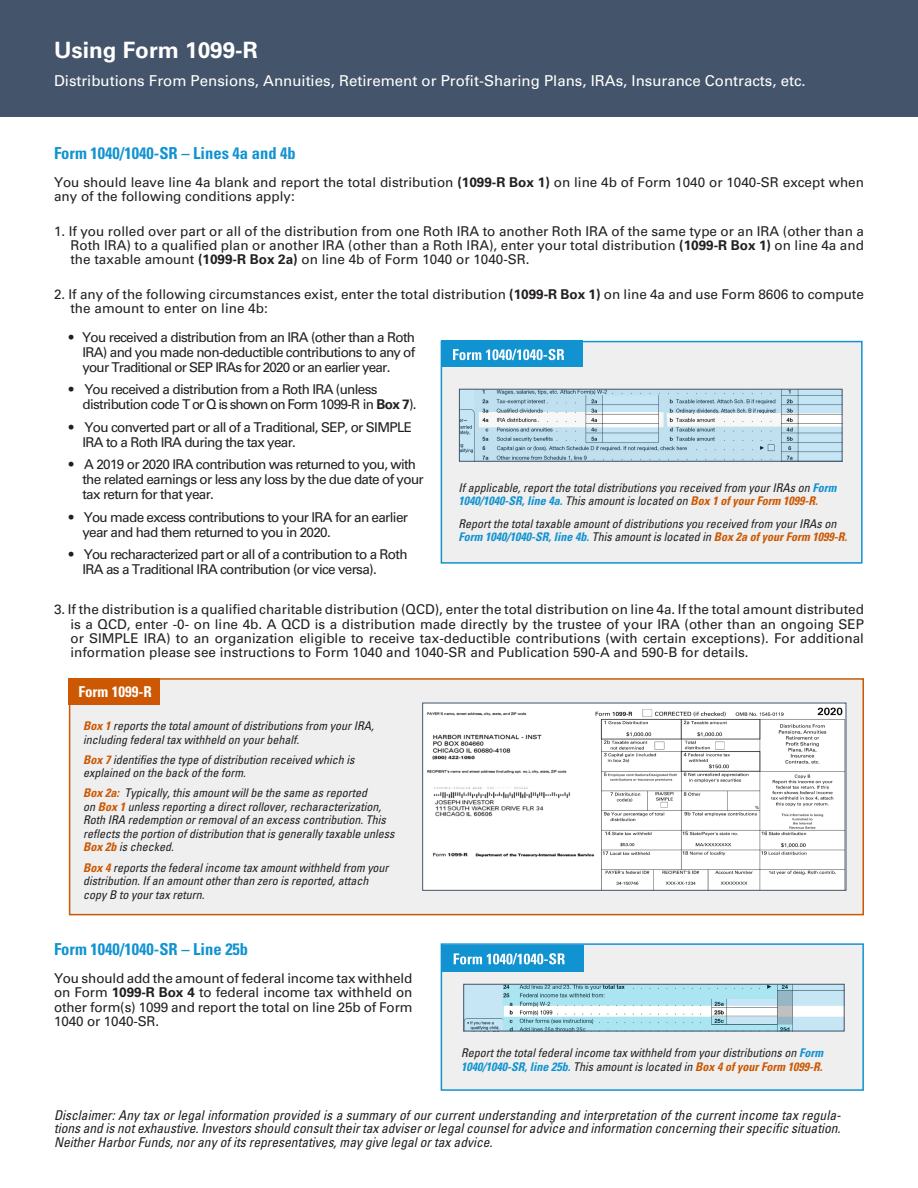
<style>
.page{position:relative;width:918px;height:1188px;background:#fff}
.page>*{position:absolute;margin:0;border:0;box-sizing:border-box;transform-origin:0 0}
.t1{font:700 22.5px "Univers LT Std";color:#fff}
.t2{font:700 condensed 16.5px "Univers LT Std";color:#1193d1}
.t3{font:15px "Univers LT Std";color:#fff}
.t4{font:700 condensed 15px "Univers LT Std";color:#fff}
.t5{font:13.5px/14.2px "Univers LT Std";letter-spacing:-.05em;color:#231f20}
.t6{font:italic condensed 13.5px/13.5px "Univers LT Std";color:#231f20;text-align:justify}
.t7{font:13.5px/14.2px "Univers LT Std";color:#231f20}
.t8{font:italic condensed 12px/13.5px "Univers LT Std";color:#231f20}
.s1{font-weight:700}
.s2{font-weight:700;color:#1193d1}
.s3{font-weight:700;color:#cc5803}
</style>
<div class="page">
<div style="left:441px;top:943px;width:423px;height:148px;background:#eeefee;border:2px solid #1193d1"></div>
<div style="left:441px;top:341px;width:422px;height:223px;background:#eeefee;border:2px solid #1193d1"></div>
<div style="left:69px;top:678px;width:795px;height:237px;background:#eeefee;border:2px solid #cc5803"></div>
<div style="left:0;top:0;width:918px;height:117px;background:#44546a"></div>
<img style="left:424px;top:705px;width:420px;height:184px">
<div style="left:422px;top:703px;width:424px;height:188px;border:1px solid #44546a"></div>
<img style="left:461px;top:391px;width:380px;height:69px">
<div style="left:459px;top:389px;width:384px;height:73px;border:1px solid #44546a"></div>
<img style="left:465px;top:986px;width:378px;height:43px">
<div style="left:463px;top:984px;width:382px;height:47px;border:1px solid #44546a"></div>
<div style="left:441px;top:341px;width:142px;height:26px;background:#1193d1"></div>
<div style="left:69px;top:678px;width:91px;height:27px;background:#cc5803"></div>
<svg style="left:453px;top:349px;width:111px;height:11px"></svg>
<div style="left:442px;top:945px;width:142px;height:27px;background:#1193d1"></div>
<svg style="left:454px;top:953px;width:111px;height:11px"></svg>
<h1 class="t1" style="left:54px;top:37px;width:205px">Using Form 1099-R</h1>
<p class="t3" style="left:54px;top:71px;width:753px">Distributions From Pensions, Annuities, Retirement or Profit-Sharing Plans, IRAs, Insurance Contracts, etc.</p>
<p class="t2" style="left:54px;top:143px;width:243px">Form 1040/1040-SR – Lines 4a and 4b</p>
<p class="t7" style="left:54px;top:175px;width:812px">You should leave line 4a blank and report the total distribution <span class="s1">(1099-R Box 1)</span> on line 4b of Form 1040 or 1040-SR except when any of the following conditions apply:</p>
<p class="t5" style="left:70px;top:224px;width:795px;text-align:justify;text-indent:-16px">1. If you rolled over part or all of the distribution from one Roth IRA to another Roth IRA of the same type or an IRA (other than a Roth IRA) to a qualified plan or another IRA (other than a Roth IRA), enter your total distribution <span class="s1">(1099-R Box 1)</span> on line 4a and the taxable amount <span class="s1">(1099-R Box 2a)</span> on line 4b of Form 1040 or 1040-SR.</p>
<p class="t7" style="left:70px;top:287px;width:795px;text-indent:-16px">2. If any of the following circumstances exist, enter the total distribution <span class="s1">(1099-R Box 1)</span> on line 4a and use Form 8606 to compute the amount to enter on line 4b:</p>
<p class="t5" style="left:82px;top:329px;width:334px;line-height:15px;text-align:justify;text-indent:-14px">• You received a distribution from an IRA (other than a Roth IRA) and you made non-deductible contributions to any of your Traditional or SEP IRAs for 2020 or an earlier year.</p>
<p class="t5" style="left:82px;top:382px;width:336px;line-height:15px;text-indent:-14px">• You received a distribution from a Roth IRA (unless distribution code T or Q is shown on Form 1099-R in <span class="s1">Box 7</span>).</p>
<p class="t5" style="left:82px;top:420px;width:331px;line-height:15px;text-indent:-14px">• You converted part or all of a Traditional, SEP, or SIMPLE<br>IRA to a Roth IRA during the tax year.</p>
<p class="t5" style="left:82px;top:457px;width:343px;line-height:15px;text-indent:-14px">• A 2019 or 2020 IRA contribution was returned to you, with the related earnings or less any loss by the due date of your tax return for that year.</p>
<p class="t5" style="left:82px;top:510px;width:327px;line-height:15px;text-indent:-14px">• You made excess contributions to your IRA for an earlier year and had them returned to you in 2020.</p>
<p class="t5" style="left:82px;top:548px;width:327px;text-indent:-14px">• You recharacterized part or all of a contribution to a Roth<br>IRA as a Traditional IRA contribution (or vice versa).</p>
<p class="t8" style="left:459px;top:481px;width:379px">If applicable, report the total distributions you received from your IRAs on <span class="s2">Form<br>1040/1040-SR, line 4a.</span> This amount is located on <span class="s3">Box 1 of your Form 1099-R.</span></p>
<p class="t8" style="left:459px;top:516px;width:390px">Report the total taxable amount of distributions you received from your IRAs on<br><span class="s2">Form 1040/1040-SR, line 4b.</span> This amount is located in <span class="s3">Box 2a of your Form 1099-R.</span></p>
<p class="t5" style="left:70px;top:603px;width:795px;text-align:justify;text-indent:-16px">3. If the distribution is a qualified charitable distribution (QCD), enter the total distribution on line 4a. If the total amount distributed is a QCD, enter -0- on line 4b. A QCD is a distribution made directly by the trustee of your IRA (other than an ongoing SEP or SIMPLE IRA) to an organization eligible to receive tax-deductible contributions (with certain exceptions). For additional information please see instructions to Form 1040 and 1040-SR and Publication 590-A and 590-B for details.</p>
<p class="t4" style="left:78px;top:683px;width:75px">Form 1099-R</p>
<p class="t8" style="left:83px;top:719px;width:292px"><span class="s3">Box 1</span> reports the total amount of distributions from your IRA, including federal tax withheld on your behalf.</p>
<p class="t8" style="left:83px;top:753px;width:273px"><span class="s3">Box 7</span> identifies the type of distribution received which is explained on the back of the form.</p>
<p class="t8" style="left:83px;top:786px;width:313px"><span class="s3">Box 2a:</span> Typically, this amount will be the same as reported<br>on <span class="s3">Box 1</span> unless reporting a direct rollover, recharacterization, Roth IRA redemption or removal of an excess contribution. This reflects the portion of distribution that is generally taxable unless <span class="s3">Box 2b</span> is checked.</p>
<p class="t8" style="left:83px;top:861px;width:307px"><span class="s3">Box 4</span> reports the federal income tax amount withheld from your distribution. If an amount other than zero is reported, attach copy B to your tax return.</p>
<p class="t2" style="left:54px;top:939px;width:196px">Form 1040/1040-SR – Line 25b</p>
<p class="t5" style="left:54px;top:971px;width:360px;text-align:justify">You should add the amount of federal income tax withheld on Form <span class="s1">1099-R Box 4</span> to federal income tax withheld on other form(s) 1099 and report the total on line 25b of Form 1040 or 1040-SR.</p>
<p class="t8" style="left:461px;top:1046px;width:363px">Report the total federal income tax withheld from your distributions on <span class="s2">Form<br>1040/1040-SR, line 25b.</span> This amount is located in <span class="s3">Box 4 of your Form 1099-R.</span></p>
<p class="t6" style="left:54px;top:1108px;width:788px">Disclaimer: Any tax or legal information provided is a summary of our current understanding and interpretation of the current income tax regula&shy;tions and is not exhaustive. Investors should consult their tax adviser or legal counsel for advice and information concerning their specific situation.<br>Neither Harbor Funds, nor any of its representatives, may give legal or tax advice.</p>
</div>
